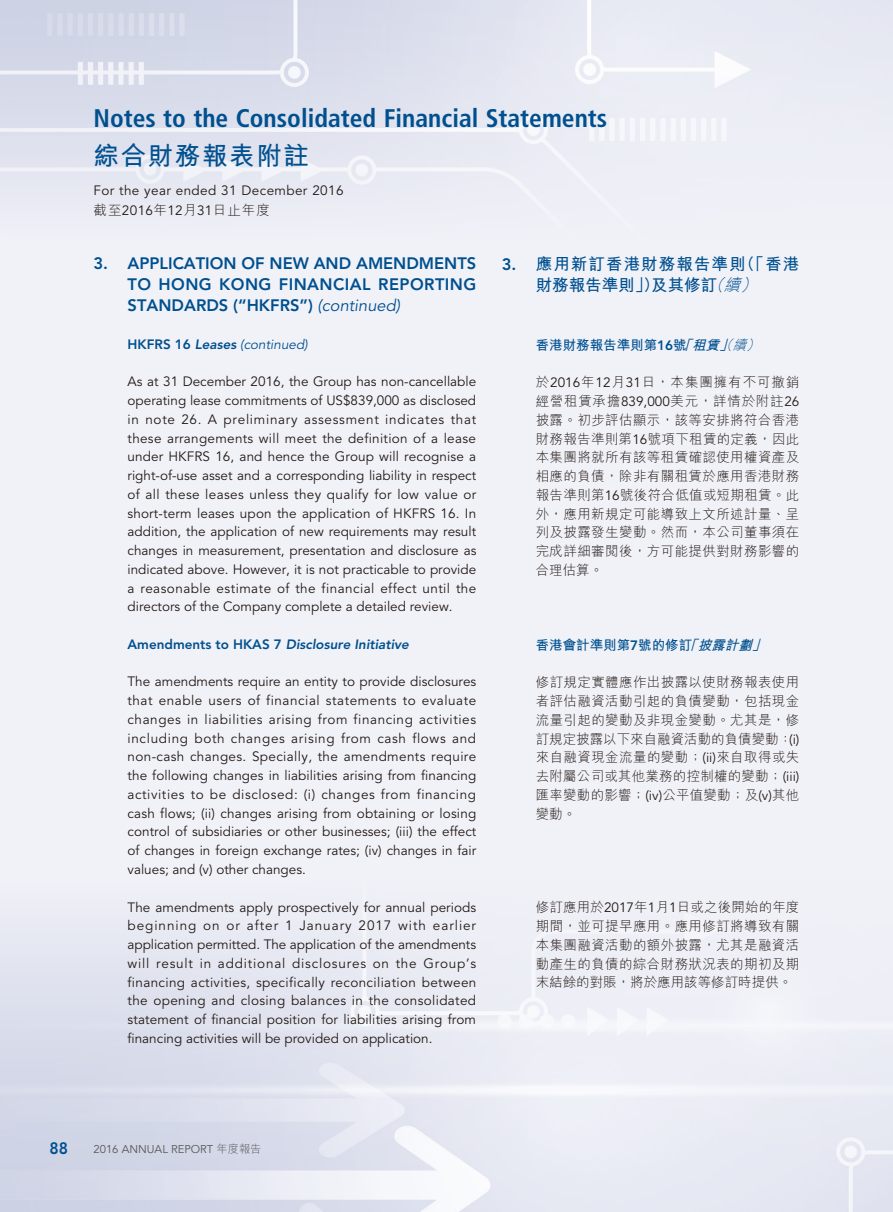
<style>
.page{position:relative;width:893px;height:1212px;background:#f1f2f8}
.page>*{position:absolute;margin:0;border:0;box-sizing:border-box;transform-origin:0 0}
.t1{font:700 condensed 25.5px "Frutiger LT Std";color:#00508f}
.t2{font:700 25.5px "M Hei HK";letter-spacing:.065em;color:#00508f}
.t3{font:800 16.5px/21px "Avenir LT Std";letter-spacing:.025em;color:#00508f;text-align:justify}
.t4{font:700 16.5px/21px "M Hei HK";letter-spacing:.065em;color:#00508f;text-align:center}
.t5{font:800 16.5px "Avenir LT Std";letter-spacing:.025em;color:#00508f;scale:.95 1}
.t6{font:13.5px/18.8px "Avenir LT Std";color:#231916;text-align:justify}
.t7{font:300 13.5px/18.8px "M Hei HK";letter-spacing:.03em;color:#231916;text-align:justify}
.t8{font:italic 800 13.5px "Avenir LT Std";color:#00508f}
.t9{font:700 13.5px "M Hei HK";color:#00508f}
.t10{font:13.5px "Avenir LT Std";letter-spacing:.03em;color:#231916}
.t11{font:italic 13.5px "Avenir LT Std";color:#00508f}
.t12{font:11.25px "Avenir LT Std";color:#595857}
.s1{font-family:"Avenir LT Std";font-weight:400}
.s2{font-weight:400;font-style:italic}
.s3{font-weight:800;font-style:normal}
.s4{font-weight:800}
.s5{font-style:normal}
.s6{font-family:"Avenir LT Std";font-weight:800}
.s7{font-weight:300;font-style:italic}
.s8{font-style:italic}
.s9{font-family:"M Hei HK";font-weight:300}
</style>
<div class="page">
<img style="left:0;top:0;width:893px;height:191px">
<h1 class="t1" style="left:94px;top:103px;width:515px">Notes to the Consolidated Financial Statements</h1>
<h1 class="t2" style="left:94px;top:137px;width:217px">綜合財務報表附註</h1>
<p class="t10" style="left:94px;top:183px;width:251px">For the year ended 31 December 2016</p>
<p class="t7" style="left:94px;top:201px;width:178px">截至<span class="s1">2016</span>年<span class="s1">12</span>月<span class="s1">31</span>日止年度</p>
<p class="t3" style="left:128px;top:253px;width:350px;text-indent:-34px">3. APPLICATION OF NEW AND AMENDMENTS TO HONG KONG FINANCIAL REPORTING STANDARDS (“HKFRS”) <span class="s2">(continued)</span></p>
<p class="t11" style="left:128px;top:336px;width:182px"><span class="s3">HKFRS 16</span> <span class="s4">Leases</span> (continued)</p>
<p class="t6" style="left:128px;top:373px;width:350px">As at 31 December 2016, the Group has non-cancellable operating lease commitments of US$839,000 as disclosed in note 26. A preliminary assessment indicates that these arrangements will meet the definition of a lease under HKFRS 16, and hence the Group will recognise a right-of-use asset and a corresponding liability in respect of all these leases unless they qualify for low value or short-term leases upon the application of HKFRS 16. In addition, the application of new requirements may result changes in measurement, presentation and disclosure as indicated above. However, it is not practicable to provide a reasonable estimate of the financial effect until the directors of the Company complete a detailed review.</p>
<p class="t8" style="left:128px;top:636px;width:283px"><span class="s5">Amendments to HKAS 7</span> Disclosure Initiative</p>
<p class="t6" style="left:128px;top:673px;width:350px">The amendments require an entity to provide disclosures that enable users of financial statements to evaluate changes in liabilities arising from financing activities including both changes arising from cash flows and non-cash changes. Specially, the amendments require the following changes in liabilities arising from financing activities to be disclosed: (i) changes from financing cash flows; (ii) changes arising from obtaining or losing control of subsidiaries or other businesses; (iii) the effect of changes in foreign exchange rates; (iv) changes in fair values; and (v) other changes.</p>
<p class="t6" style="left:128px;top:898px;width:350px">The amendments apply prospectively for annual periods beginning on or after 1 January 2017 with earlier application permitted. The application of the amendments will result in additional disclosures on the Group’s financing activities, specifically reconciliation between the opening and closing balances in the consolidated statement of financial position for liabilities arising from financing activities will be provided on application.</p>
<p class="t4" style="left:502px;top:252px;width:299px"><span class="s6">3.</span> 應用新訂香港財務報告準則（「香港財務報告準則」）及其修訂<span class="s7">（續）</span></p>
<p class="t9" style="left:536px;top:335px;width:229px">香港財務報告準則第<span class="s6">16</span>號<span class="s8">「租賃」</span><span class="s7">（續）</span></p>
<p class="t7" style="left:536px;top:373px;width:265px">於<span class="s1">2016</span>年<span class="s1">12</span>月<span class="s1">31</span>日，本集團擁有不可撤銷經營租賃承擔<span class="s1">839,000</span>美元，詳情於附註<span class="s1">26</span>披露。初步評估顯示，該等安排將符合香港財務報告準則第<span class="s1">16</span>號項下租賃的定義，因此本集團將就所有該等租賃確認使用權資產及相應的負債，除非有關租賃於應用香港財務報告準則第<span class="s1">16</span>號後符合低值或短期租賃。此外，應用新規定可能導致上文所述計量、呈列及披露發生變動。然而，本公司董事須在完成詳細審閱後，方可能提供對財務影響的合理估算。</p>
<p class="t9" style="left:536px;top:635px;width:236px">香港會計準則第<span class="s6">7</span>號的修訂<span class="s8">「披露計劃」</span></p>
<p class="t7" style="left:536px;top:673px;width:265px">修訂規定實體應作出披露以使財務報表使用者評估融資活動引起的負債變動，包括現金流量引起的變動及非現金變動。尤其是，修訂規定披露以下來自融資活動的負債變動：<span class="s1">(i)</span>來自融資現金流量的變動；<span class="s1">(ii)</span>來自取得或失去附屬公司或其他業務的控制權的變動；<span class="s1">(iii)</span>匯率變動的影響；<span class="s1">(iv)</span>公平值變動；及<span class="s1">(v)</span>其他變動。</p>
<p class="t7" style="left:536px;top:898px;width:265px">修訂應用於<span class="s1">2017</span>年<span class="s1">1</span>月<span class="s1">1</span>日或之後開始的年度期間，並可提早應用。應用修訂將導致有關本集團融資活動的額外披露，尤其是融資活動產生的負債的綜合財務狀況表的期初及期末結餘的對賬，將於應用該等修訂時提供。</p>
<p class="t5" style="left:49px;top:1139px;width:21px">88</p>
<p class="t12" style="left:94px;top:1142px;width:169px">2016 ANNUAL REPORT <span class="s9">年度報告</span></p>
</div>
